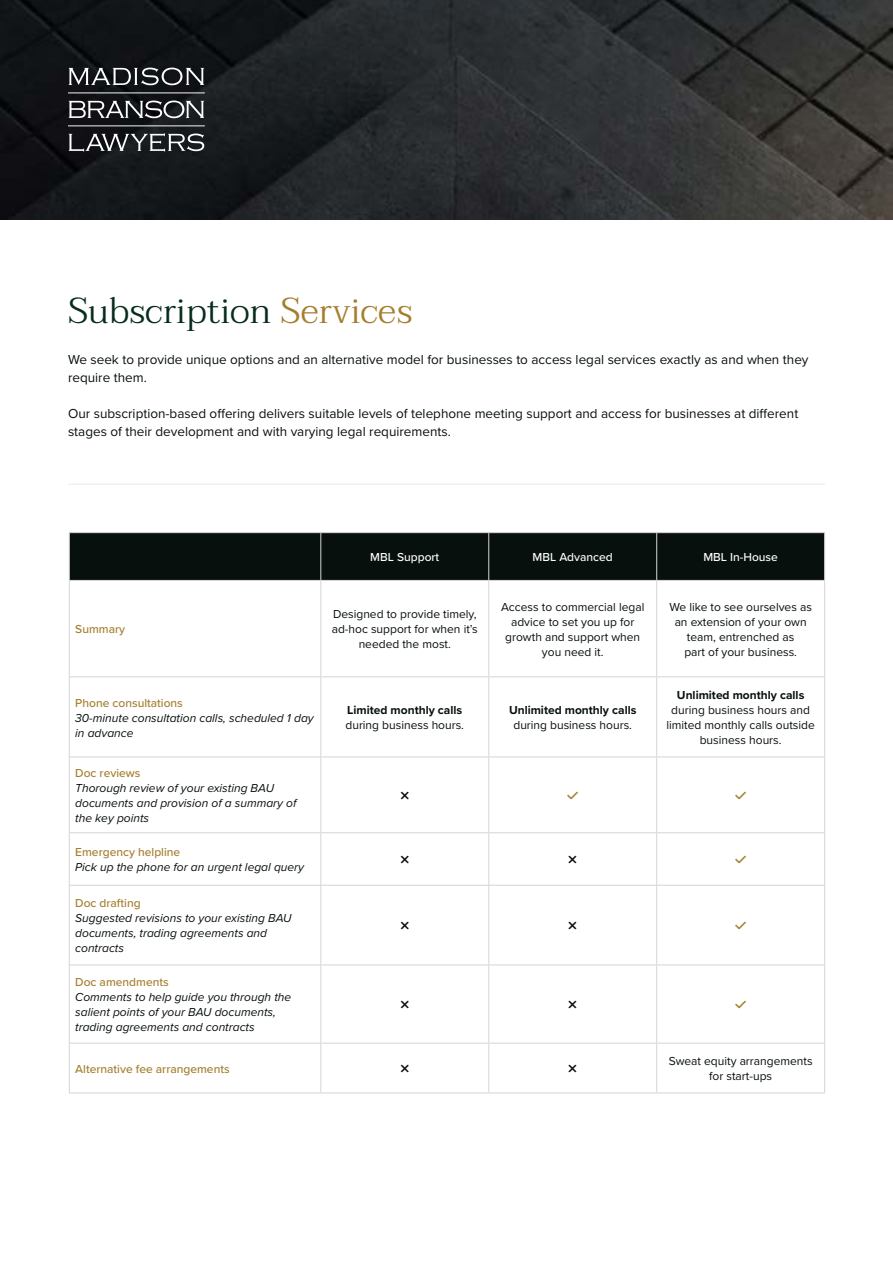
<style>
.page{position:relative;width:893px;height:1263px;background:#fff}
.page>*{position:absolute;margin:0;border:0;box-sizing:border-box;transform-origin:0 0}
.t1{font:300 36px "Taviraj";color:#072c1c}
.t2{font:13.5px/18px "Proxima Nova";color:#08100e}
.t3{font:12px/15px "Proxima Nova";color:#08100e;text-align:center}
.t4{font:italic 12px/15px "Proxima Nova";color:#08100e}
.t5{font:500 12px "Proxima Nova";color:#a47e2d}
.t6{font:700 12px "Proxima Nova";color:#08100e}
.t7{font:500 12px "Proxima Nova";color:#fff}
.s1{color:#a47e2d}
</style>
<div class="page">
<img style="left:0;top:0;width:893px;height:219px">
<div style="left:70px;top:533px;width:754px;height:47px;background:#08100e"></div>
<svg style="left:70px;top:581px;width:754px;height:511px"></svg>
<hr style="left:69px;top:532px;width:252px;height:1px;background:#d6d4d4">
<hr style="left:69px;top:533px;width:1px;height:47px;background:#d6d4d4">
<hr style="left:321px;top:532px;width:168px;height:1px;background:#d6d4d4">
<hr style="left:320px;top:533px;width:1px;height:47px;background:#d6d4d4">
<hr style="left:489px;top:532px;width:168px;height:1px;background:#d6d4d4">
<hr style="left:488px;top:533px;width:1px;height:47px;background:#d6d4d4">
<hr style="left:657px;top:532px;width:168px;height:1px;background:#d6d4d4">
<hr style="left:656px;top:533px;width:1px;height:47px;background:#d6d4d4">
<hr style="left:824px;top:533px;width:1px;height:47px;background:#d6d4d4">
<hr style="left:69px;top:580px;width:252px;height:1px;background:#d6d4d4">
<hr style="left:69px;top:581px;width:1px;height:95px;background:#d6d4d4">
<hr style="left:321px;top:580px;width:168px;height:1px;background:#d6d4d4">
<hr style="left:320px;top:581px;width:1px;height:95px;background:#d6d4d4">
<hr style="left:489px;top:580px;width:168px;height:1px;background:#d6d4d4">
<hr style="left:488px;top:581px;width:1px;height:95px;background:#d6d4d4">
<hr style="left:657px;top:580px;width:168px;height:1px;background:#d6d4d4">
<hr style="left:656px;top:581px;width:1px;height:95px;background:#d6d4d4">
<hr style="left:824px;top:581px;width:1px;height:95px;background:#d6d4d4">
<hr style="left:69px;top:676px;width:252px;height:1px;background:#d6d4d4">
<hr style="left:69px;top:677px;width:1px;height:79px;background:#d6d4d4">
<hr style="left:321px;top:676px;width:168px;height:1px;background:#d6d4d4">
<hr style="left:320px;top:677px;width:1px;height:79px;background:#d6d4d4">
<hr style="left:489px;top:676px;width:168px;height:1px;background:#d6d4d4">
<hr style="left:488px;top:677px;width:1px;height:79px;background:#d6d4d4">
<hr style="left:657px;top:676px;width:168px;height:1px;background:#d6d4d4">
<hr style="left:656px;top:677px;width:1px;height:79px;background:#d6d4d4">
<hr style="left:824px;top:677px;width:1px;height:79px;background:#d6d4d4">
<hr style="left:69px;top:756px;width:252px;height:1px;background:#d6d4d4">
<hr style="left:69px;top:757px;width:1px;height:75px;background:#d6d4d4">
<hr style="left:321px;top:756px;width:168px;height:1px;background:#d6d4d4">
<hr style="left:320px;top:757px;width:1px;height:75px;background:#d6d4d4">
<hr style="left:489px;top:756px;width:168px;height:1px;background:#d6d4d4">
<hr style="left:488px;top:757px;width:1px;height:75px;background:#d6d4d4">
<hr style="left:657px;top:756px;width:168px;height:1px;background:#d6d4d4">
<hr style="left:656px;top:757px;width:1px;height:75px;background:#d6d4d4">
<hr style="left:824px;top:757px;width:1px;height:75px;background:#d6d4d4">
<hr style="left:69px;top:832px;width:252px;height:1px;background:#d6d4d4">
<hr style="left:69px;top:833px;width:1px;height:52px;background:#d6d4d4">
<hr style="left:321px;top:832px;width:168px;height:1px;background:#d6d4d4">
<hr style="left:320px;top:833px;width:1px;height:52px;background:#d6d4d4">
<hr style="left:489px;top:832px;width:168px;height:1px;background:#d6d4d4">
<hr style="left:488px;top:833px;width:1px;height:52px;background:#d6d4d4">
<hr style="left:657px;top:832px;width:168px;height:1px;background:#d6d4d4">
<hr style="left:656px;top:833px;width:1px;height:52px;background:#d6d4d4">
<hr style="left:824px;top:833px;width:1px;height:52px;background:#d6d4d4">
<hr style="left:69px;top:885px;width:252px;height:1px;background:#d6d4d4">
<hr style="left:69px;top:885px;width:1px;height:79px;background:#d6d4d4">
<hr style="left:321px;top:885px;width:168px;height:1px;background:#d6d4d4">
<hr style="left:320px;top:885px;width:1px;height:79px;background:#d6d4d4">
<hr style="left:489px;top:885px;width:168px;height:1px;background:#d6d4d4">
<hr style="left:488px;top:885px;width:1px;height:79px;background:#d6d4d4">
<hr style="left:657px;top:885px;width:168px;height:1px;background:#d6d4d4">
<hr style="left:656px;top:885px;width:1px;height:79px;background:#d6d4d4">
<hr style="left:824px;top:885px;width:1px;height:79px;background:#d6d4d4">
<hr style="left:69px;top:964px;width:252px;height:1px;background:#d6d4d4">
<hr style="left:69px;top:965px;width:1px;height:78px;background:#d6d4d4">
<hr style="left:321px;top:964px;width:168px;height:1px;background:#d6d4d4">
<hr style="left:320px;top:965px;width:1px;height:78px;background:#d6d4d4">
<hr style="left:489px;top:964px;width:168px;height:1px;background:#d6d4d4">
<hr style="left:488px;top:965px;width:1px;height:78px;background:#d6d4d4">
<hr style="left:657px;top:964px;width:168px;height:1px;background:#d6d4d4">
<hr style="left:656px;top:965px;width:1px;height:78px;background:#d6d4d4">
<hr style="left:824px;top:965px;width:1px;height:78px;background:#d6d4d4">
<hr style="left:69px;top:1043px;width:252px;height:1px;background:#d6d4d4">
<hr style="left:69px;top:1043px;width:1px;height:49px;background:#d6d4d4">
<hr style="left:321px;top:1043px;width:168px;height:1px;background:#d6d4d4">
<hr style="left:320px;top:1043px;width:1px;height:49px;background:#d6d4d4">
<hr style="left:489px;top:1043px;width:168px;height:1px;background:#d6d4d4">
<hr style="left:488px;top:1043px;width:1px;height:49px;background:#d6d4d4">
<hr style="left:657px;top:1043px;width:168px;height:1px;background:#d6d4d4">
<hr style="left:656px;top:1043px;width:1px;height:49px;background:#d6d4d4">
<hr style="left:824px;top:1043px;width:1px;height:49px;background:#d6d4d4">
<hr style="left:69px;top:1092px;width:252px;height:1px;background:#d6d4d4">
<hr style="left:321px;top:1092px;width:168px;height:1px;background:#d6d4d4">
<hr style="left:489px;top:1092px;width:168px;height:1px;background:#d6d4d4">
<hr style="left:657px;top:1092px;width:168px;height:1px;background:#d6d4d4">
<hr style="left:68px;top:484px;width:757px;height:1px;background:#08100e">
<svg style="left:68px;top:68px;width:137px;height:84px;background:#404245"></svg>
<svg style="left:401px;top:792px;width:8px;height:7px"></svg>
<svg style="left:567px;top:792px;width:11px;height:7px"></svg>
<svg style="left:735px;top:792px;width:11px;height:7px"></svg>
<svg style="left:401px;top:856px;width:8px;height:7px"></svg>
<svg style="left:569px;top:856px;width:7px;height:7px"></svg>
<svg style="left:735px;top:856px;width:11px;height:7px"></svg>
<svg style="left:401px;top:922px;width:8px;height:7px"></svg>
<svg style="left:569px;top:922px;width:7px;height:7px"></svg>
<svg style="left:735px;top:922px;width:11px;height:8px"></svg>
<svg style="left:401px;top:1001px;width:8px;height:7px"></svg>
<svg style="left:569px;top:1001px;width:7px;height:7px"></svg>
<svg style="left:735px;top:1001px;width:11px;height:8px"></svg>
<svg style="left:401px;top:1065px;width:8px;height:7px"></svg>
<svg style="left:569px;top:1065px;width:7px;height:7px"></svg>
<h1 class="t1" style="left:68px;top:283px;width:346px">Subscription <span class="s1">Services</span></h1>
<p class="t2" style="left:68px;top:350px;width:742px">We seek to provide unique options and an alternative model for businesses to access legal services exactly as and when they require them.</p>
<p class="t2" style="left:68px;top:404px;width:732px">Our subscription-based offering delivers suitable levels of telephone meeting support and access for businesses at different stages of their development and with varying legal requirements.</p>
<p class="t5" style="left:75px;top:620px;width:51px">Summary</p>
<p class="t5" style="left:75px;top:694px;width:109px">Phone consultations</p>
<p class="t4" style="left:75px;top:710px;width:240px">30-minute consultation calls, scheduled 1 day in advance</p>
<p class="t7" style="left:370px;top:548px;width:70px">MBL Support</p>
<p class="t7" style="left:533px;top:548px;width:82px">MBL Advanced</p>
<p class="t7" style="left:703px;top:548px;width:76px">MBL In-House</p>
<p class="t3" style="left:332px;top:606px;width:148px">Designed to provide timely, ad-hoc support for when it’s needed the most.</p>
<p class="t3" style="left:501px;top:599px;width:145px">Access to commercial legal advice to set you up for growth and support when you need it.</p>
<p class="t3" style="left:669px;top:599px;width:144px">We like to see ourselves as an extension of your own team, entrenched as<br>part of your business.</p>
<p class="t6" style="left:347px;top:701px;width:117px">Limited monthly calls</p>
<p class="t3" style="left:345px;top:717px;width:120px">during business hours.</p>
<p class="t6" style="left:509px;top:701px;width:129px">Unlimited monthly calls</p>
<p class="t3" style="left:513px;top:717px;width:120px">during business hours.</p>
<p class="t6" style="left:677px;top:686px;width:129px">Unlimited monthly calls</p>
<p class="t3" style="left:666px;top:702px;width:150px">during business hours and limited monthly calls outside business hours.</p>
<p class="t5" style="left:75px;top:764px;width:67px">Doc reviews</p>
<p class="t4" style="left:75px;top:780px;width:223px">Thorough review of your existing BAU documents and provision of a summary of the key points</p>
<p class="t5" style="left:75px;top:843px;width:107px">Emergency helpline</p>
<p class="t4" style="left:75px;top:859px;width:230px">Pick up the phone for an urgent legal query</p>
<p class="t5" style="left:75px;top:894px;width:67px">Doc drafting</p>
<p class="t4" style="left:75px;top:910px;width:218px">Suggested revisions to your existing BAU documents, trading agreements and contracts</p>
<p class="t5" style="left:75px;top:973px;width:95px">Doc amendments</p>
<p class="t4" style="left:75px;top:989px;width:217px">Comments to help guide you through the salient points of your BAU documents, trading agreements and contracts</p>
<p class="t5" style="left:75px;top:1060px;width:156px">Alternative fee arrangements</p>
<p class="t3" style="left:669px;top:1053px;width:145px">Sweat equity arrangements for start-ups</p>
</div>
